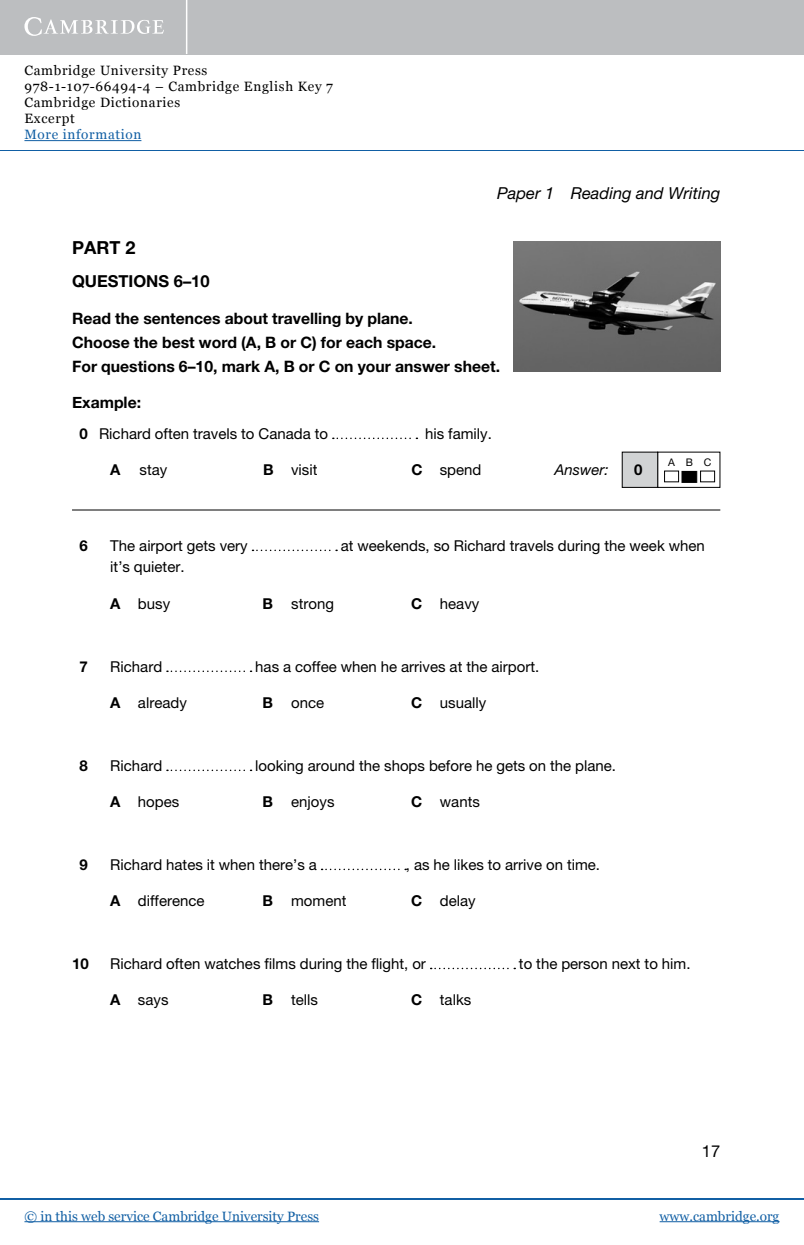
<style>
.page{position:relative;width:804px;height:1245px;background:#fff}
.page>*{position:absolute;margin:0;border:0;box-sizing:border-box;transform-origin:0 0}
.t1{font:700 18px "Helvetica Neue LT Std";color:#000}
.t2{font:italic 16.5px "Helvetica Neue LT Std";color:#000}
.t3{font:700 16.5px "Helvetica Neue LT Std";color:#000}
.t4{font:16.5px "Helvetica Neue LT Std";color:#000}
.t5{font:700 15.75px/24px "Helvetica Neue LT Std";color:#000}
.t6{font:700 15.75px "Helvetica Neue";color:#000}
.t7{font:15px "Helvetica Neue LT Std";color:#000}
.t8{font:700 15px "Helvetica Neue LT Std";color:#000}
.t9{font:italic 15px "Helvetica Neue LT Std";color:#000}
.t10{font:13.5px/16px "Georgia";letter-spacing:.05em;color:#000}
.t11{font:13.5px "Georgia";color:#115fa4}
.t12{font:13.5px "Georgia";letter-spacing:.05em;color:#115fa4}
.t13{font:10.5px "Helvetica Neue LT Std";color:#000}
.s1{font-family:"Helvetica Neue"}
.s2{font-weight:700}
</style>
<div class="page">
<div style="left:0;top:0;width:804px;height:54px;background:#bcbec0"></div>
<hr style="left:186px;top:0;width:1px;height:54px;background:#fff">
<svg style="left:24px;top:17px;width:140px;height:19px"></svg>
<hr style="left:24px;top:140px;width:117px;height:1px;background:#115fa4">
<hr style="left:0;top:150px;width:804px;height:1px;background:#115fa4">
<hr style="left:0;top:1197px;width:804px;height:2px;background:#115fa4">
<hr style="left:24px;top:1221px;width:295px;height:1px;background:#115fa4">
<hr style="left:659px;top:1221px;width:120px;height:1px;background:#115fa4">
<hr style="left:72px;top:509px;width:648px;height:1px;background:#000">
<svg style="left:333px;top:437px;width:84px;height:2px"></svg>
<svg style="left:252px;top:549px;width:85px;height:2px"></svg>
<svg style="left:167px;top:670px;width:84px;height:2px"></svg>
<svg style="left:167px;top:769px;width:84px;height:2px"></svg>
<svg style="left:321px;top:868px;width:85px;height:2px"></svg>
<svg style="left:430px;top:967px;width:85px;height:2px"></svg>
<div style="left:622px;top:452px;width:35px;height:35px;background:#d1d3d4"></div>
<div style="left:622px;top:451px;width:36px;height:36px;border:1px solid #000"></div>
<img style="left:514px;top:241px;width:206px;height:130px">
<p class="t10" style="left:24px;top:62px;width:310px">Cambridge University Press<br>978-1-107-66494-4 – Cambridge English Key 7<br>Cambridge Dictionaries<br>Excerpt</p>
<p class="t12" style="left:24px;top:126px;width:118px">More information</p>
<p class="t2" style="left:497px;top:183px;width:225px">Paper 1 Reading and Writing</p>
<p class="t1" style="left:72px;top:237px;width:65px">Part 2</p>
<p class="t3" style="left:72px;top:271px;width:139px">Questions <span class="s1">6–10</span></p>
<p class="t5" style="left:72px;top:305px;width:429px">read the sentences about travelling by plane.<br>Choose the best word (a, B or C) for each space.<br>For questions 6–10, mark a, B or C on your answer sheet.</p>
<p class="t6" style="left:72px;top:389px;width:71px">Example:</p>
<p class="t7" style="left:80px;top:425px;width:250px"><span class="s2">0</span> Richard often travels to Canada to</p>
<p class="t7" style="left:425px;top:425px;width:68px">his family.</p>
<p class="t8" style="left:110px;top:460px;width:10px">a</p>
<p class="t7" style="left:139px;top:461px;width:29px">stay</p>
<p class="t7" style="left:263px;top:461px;width:56px"><span class="s2">B</span> visit</p>
<p class="t7" style="left:411px;top:461px;width:71px"><span class="s2">C</span> spend</p>
<p class="t9" style="left:554px;top:460px;width:56px">Answer:</p>
<p class="t8" style="left:634px;top:460px;width:10px">0</p>
<p class="t13" style="left:668px;top:456px;width:45px">ABC</p>
<p class="t8" style="left:79px;top:536px;width:10px">6</p>
<p class="t7" style="left:110px;top:537px;width:139px">The airport gets very</p>
<p class="t7" style="left:341px;top:537px;width:365px">at weekends, so Richard travels during the week when</p>
<p class="t7" style="left:110px;top:558px;width:76px">it’s quieter.</p>
<p class="t8" style="left:110px;top:594px;width:10px">a</p>
<p class="t7" style="left:138px;top:594px;width:34px">busy</p>
<p class="t7" style="left:262px;top:594px;width:73px"><span class="s2">B</span> strong</p>
<p class="t7" style="left:411px;top:594px;width:70px"><span class="s2">C</span> heavy</p>
<p class="t8" style="left:80px;top:657px;width:10px">7</p>
<p class="t7" style="left:110px;top:657px;width:53px">Richard</p>
<p class="t7" style="left:255px;top:657px;width:285px">has a coffee when he arrives at the airport.</p>
<p class="t8" style="left:110px;top:693px;width:10px">a</p>
<p class="t7" style="left:138px;top:693px;width:50px">already</p>
<p class="t7" style="left:262px;top:693px;width:63px"><span class="s2">B</span> once</p>
<p class="t7" style="left:411px;top:693px;width:77px"><span class="s2">C</span> usually</p>
<p class="t8" style="left:80px;top:756px;width:10px">8</p>
<p class="t7" style="left:110px;top:756px;width:53px">Richard</p>
<p class="t7" style="left:255px;top:756px;width:362px">looking around the shops before he gets on the plane.</p>
<p class="t8" style="left:110px;top:792px;width:10px">a</p>
<p class="t7" style="left:138px;top:792px;width:43px">hopes</p>
<p class="t7" style="left:262px;top:792px;width:73px"><span class="s2">B</span> enjoys</p>
<p class="t7" style="left:411px;top:792px;width:70px"><span class="s2">C</span> wants</p>
<p class="t8" style="left:80px;top:855px;width:10px">9</p>
<p class="t7" style="left:110px;top:855px;width:208px">Richard hates it when there’s a</p>
<p class="t7" style="left:406px;top:855px;width:196px">, as he likes to arrive on time.</p>
<p class="t8" style="left:110px;top:891px;width:10px">a</p>
<p class="t7" style="left:138px;top:891px;width:68px">difference</p>
<p class="t7" style="left:262px;top:891px;width:85px"><span class="s2">B</span> moment</p>
<p class="t7" style="left:411px;top:891px;width:66px"><span class="s2">C</span> delay</p>
<p class="t8" style="left:72px;top:954px;width:18px">10</p>
<p class="t7" style="left:110px;top:954px;width:317px">Richard often watches films during the flight, or</p>
<p class="t7" style="left:519px;top:954px;width:173px">to the person next to him.</p>
<p class="t8" style="left:110px;top:990px;width:10px">a</p>
<p class="t7" style="left:138px;top:990px;width:32px">says</p>
<p class="t7" style="left:262px;top:990px;width:57px"><span class="s2">B</span> tells</p>
<p class="t7" style="left:411px;top:990px;width:62px"><span class="s2">C</span> talks</p>
<p class="t4" style="left:702px;top:1141px;width:20px">17</p>
<p class="t11" style="left:24px;top:1207px;width:296px">© in this web service Cambridge University Press</p>
<p class="t11" style="left:659px;top:1207px;width:121px">www.cambridge.org</p>
</div>
